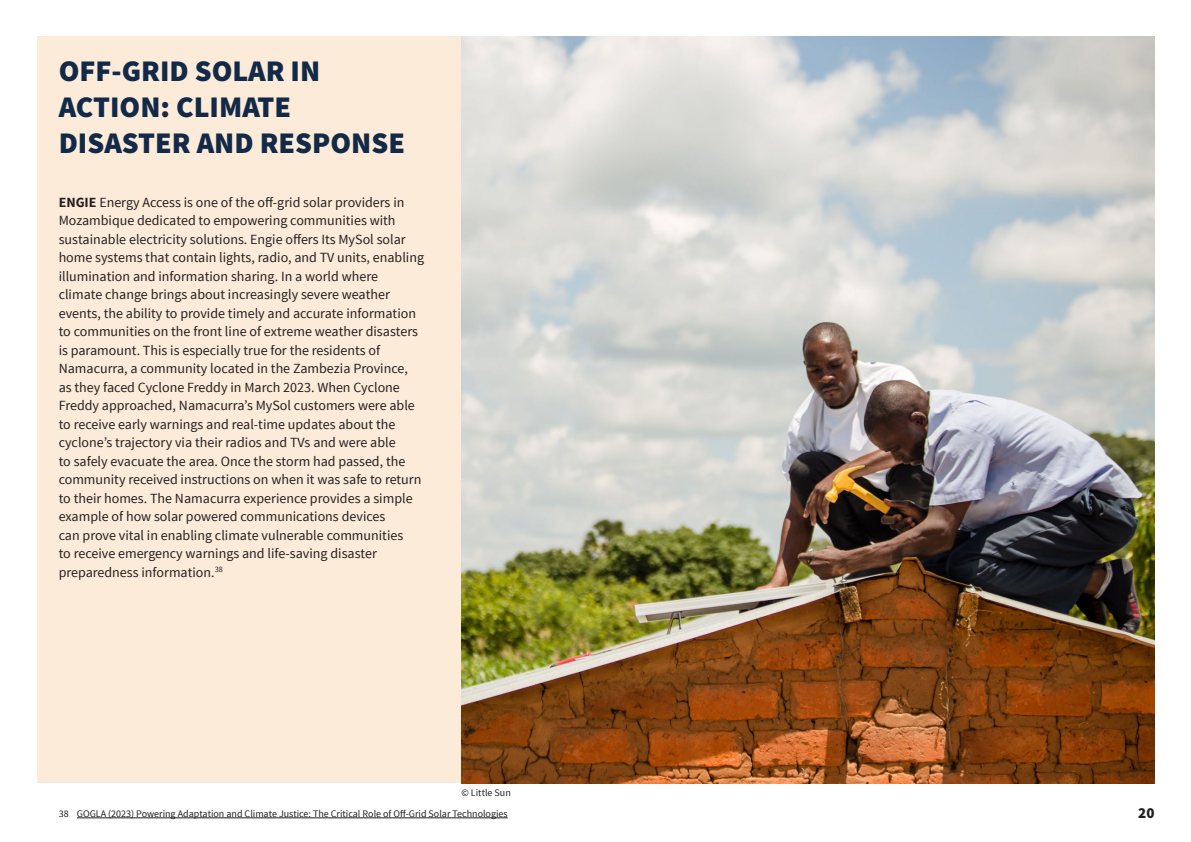
<style>
.page{position:relative;width:1191px;height:842px;background:#fff}
.page>*{position:absolute;margin:0;border:0;box-sizing:border-box;transform-origin:0 0}
.Heading{font:900 30px/36px "Source Sans Pro";color:#122947}
.t1{font:900 15px "Source Sans Pro";color:#231f20}
.Paragraph{font:14px/18.5px "Source Sans Pro";color:#231f20}
.Footnotes{font:10px "Source Sans Pro";color:#231f20}
.s1{font-weight:700}
</style>
<div class="page">
<hr style="left:77px;top:817px;width:431px;height:1px;background:#231f20">
<div style="left:36px;top:36px;width:1118px;height:747px;background:#fcebd9"></div>
<img style="left:461px;top:36px;width:693px;height:747px">
<p class="Heading" style="left:59px;top:54px;width:348px">OFF-GRID SOLAR IN<br>ACTION: CLIMATE<br>DISASTER AND RESPONSE</p>
<p class="Paragraph" style="left:59px;top:193px;width:367px"><span class="s1">ENGIE</span> Energy Access is one of the off-grid solar providers in Mozambique dedicated to empowering communities with sustainable electricity solutions. Engie offers Its MySol solar home systems that contain lights, radio, and TV units, enabling illumination and information sharing. In a world where climate change brings about increasingly severe weather events, the ability to provide timely and accurate information to communities on the front line of extreme weather disasters is paramount. This is especially true for the residents of Namacurra, a community located in the Zambezia Province, as they faced Cyclone Freddy in March 2023. When Cyclone Freddy approached, Namacurra’s MySol customers were able to receive early warnings and real-time updates about the cyclone’s trajectory via their radios and TVs and were able<br>to safely evacuate the area. Once the storm had passed, the community received instructions on when it was safe to return to their homes. The Namacurra experience provides a simple example of how solar powered communications devices<br>can prove vital in enabling climate vulnerable communities<br>to receive emergency warnings and life-saving disaster preparedness information.<sup>38</sup></p>
<p class="Footnotes" style="left:461px;top:786px;width:51px">© Little Sun</p>
<p class="Footnotes" style="left:59px;top:807px;width:450px">38 GOGLA (2023) Powering Adaptation and Climate Justice: The Critical Role of Off-Grid Solar Technologies</p>
<p class="t1" style="left:1138px;top:802px;width:18px">20</p>
</div>
